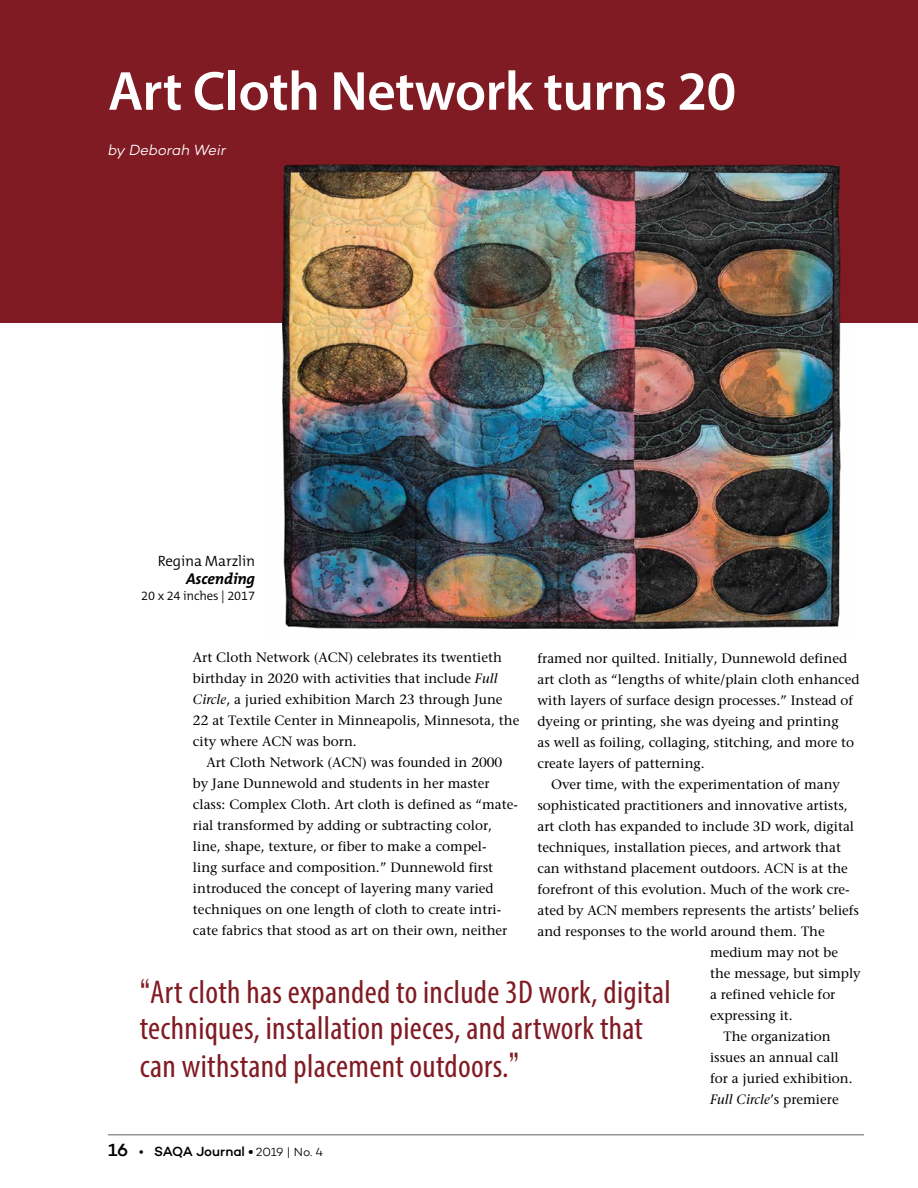
<style>
.page{position:relative;width:918px;height:1188px;background:#fff}
.page>*{position:absolute;margin:0;border:0;box-sizing:border-box;transform-origin:0 0}
.t1{font:600 55.5px "Myriad Pro";letter-spacing:-.01em;color:#fff}
.t2{font:condensed 33.15px/37px "Myriad Pro";letter-spacing:.01em;color:#811b23}
.t3{font:italic 700 15.75px "The Mix B W7";letter-spacing:-.01em;color:#000}
.t4{font:300 15px "The Mix B W4";letter-spacing:-.01em;color:#000}
.t5{font:italic 300 15px "Campton";letter-spacing:-.01em;color:#fff}
.t6{font:13.5px/21px "Stone Serif";color:#000}
.t7{font:500 13.5px "Campton";letter-spacing:-.005em;color:#000}
.t8{font:italic 13.5px "Stone Serif";color:#000}
.t9{font:300 12.75px "The Mix B W4";letter-spacing:-.01em;color:#000}
.s1{font-style:italic}
.s2{font-style:normal}
.s3{font-family:"Akzidenz Grotesk BQ";font-weight:500;font-size:34.5px}
.s4{font-size:18px}
.s5{font-weight:700}
.s6{font-weight:300;font-size:12px}
</style>
<div class="page">
<hr style="left:108px;top:1134px;width:756px;height:2px;background:#939598">
<div style="left:0;top:0;width:918px;height:323px;background:#811b23"></div>
<img style="left:282px;top:164px;width:559px;height:466px">
<h1 class="t1" style="left:108px;top:56px;width:630px">Art Cloth Network turns 20</h1>
<p class="t5" style="left:108px;top:140px;width:120px">by Deborah Weir</p>
<p class="t4" style="left:158px;top:552px;width:99px">Regina Marzlin</p>
<p class="t3" style="left:186px;top:568px;width:71px">Ascending</p>
<p class="t9" style="left:141px;top:588px;width:115px">20 x 24 inches | 2017</p>
<p class="t6" style="left:193px;top:647px;width:328px">Art Cloth Network (ACN) celebrates its twentieth birthday in 2020 with activities that include <span class="s1">Full Circle</span>, a juried exhibition March 23 through June 22 at Textile Center in Minneapolis, Minnesota, the city where ACN was born.</p>
<p class="t6" style="left:193px;top:752px;width:327px;text-indent:14px">Art Cloth Network (ACN) was founded in 2000 by Jane Dunnewold and students in her master class: Complex Cloth. Art cloth is defined as “mate&shy;rial transformed by adding or subtracting color, line, shape, texture, or fiber to make a compel-<br>ling surface and composition.” Dunnewold first introduced the concept of layering many varied techniques on one length of cloth to create intri&shy;cate fabrics that stood as art on their own, neither</p>
<p class="t6" style="left:538px;top:647px;width:324px">framed nor quilted. Initially, Dunnewold defined art cloth as “lengths of white/plain cloth enhanced with layers of surface design processes.” Instead of dyeing or printing, she was dyeing and printing<br>as well as foiling, collaging, stitching, and more to create layers of patterning.</p>
<p class="t6" style="left:551px;top:773px;width:291px">Over time, with the experimentation of many</p>
<p class="t6" style="left:538px;top:794px;width:312px">sophisticated practitioners and innovative artists,</p>
<p class="t6" style="left:538px;top:815px;width:318px">art cloth has expanded to include 3D work, digital</p>
<p class="t6" style="left:538px;top:836px;width:305px">techniques, installation pieces, and artwork that</p>
<p class="t6" style="left:538px;top:857px;width:312px">can withstand placement outdoors. ACN is at the</p>
<p class="t6" style="left:538px;top:878px;width:314px">forefront of this evolution. Much of the work cre-</p>
<p class="t6" style="left:538px;top:899px;width:323px">ated by ACN members represents the artists’ beliefs</p>
<p class="t6" style="left:538px;top:920px;width:289px">and responses to the world around them. The</p>
<p class="t6" style="left:710px;top:941px;width:130px">medium may not be</p>
<p class="t6" style="left:710px;top:962px;width:152px">the message, but simply</p>
<p class="t6" style="left:710px;top:983px;width:127px">a refined vehicle for</p>
<p class="t6" style="left:710px;top:1004px;width:84px">expressing it.</p>
<p class="t6" style="left:724px;top:1025px;width:109px">The organization</p>
<p class="t6" style="left:710px;top:1046px;width:130px">issues an annual call</p>
<p class="t6" style="left:710px;top:1067px;width:144px">for a juried exhibition.</p>
<p class="t8" style="left:710px;top:1091px;width:130px">Full Circle<span class="s2">’s premiere</span></p>
<h2 class="t2" style="left:140px;top:973px;width:533px"><span class="s3">“</span>Art cloth has expanded to include 3D work, digital techniques, installation pieces, and artwork that can withstand placement outdoors.<span class="s3">”</span></h2>
<p class="t7" style="left:108px;top:1143px;width:217px"><span class="s4">16</span> • SAQA Journal <span class="s5">•</span> <span class="s6">2019 | No. 4</span></p>
</div>
